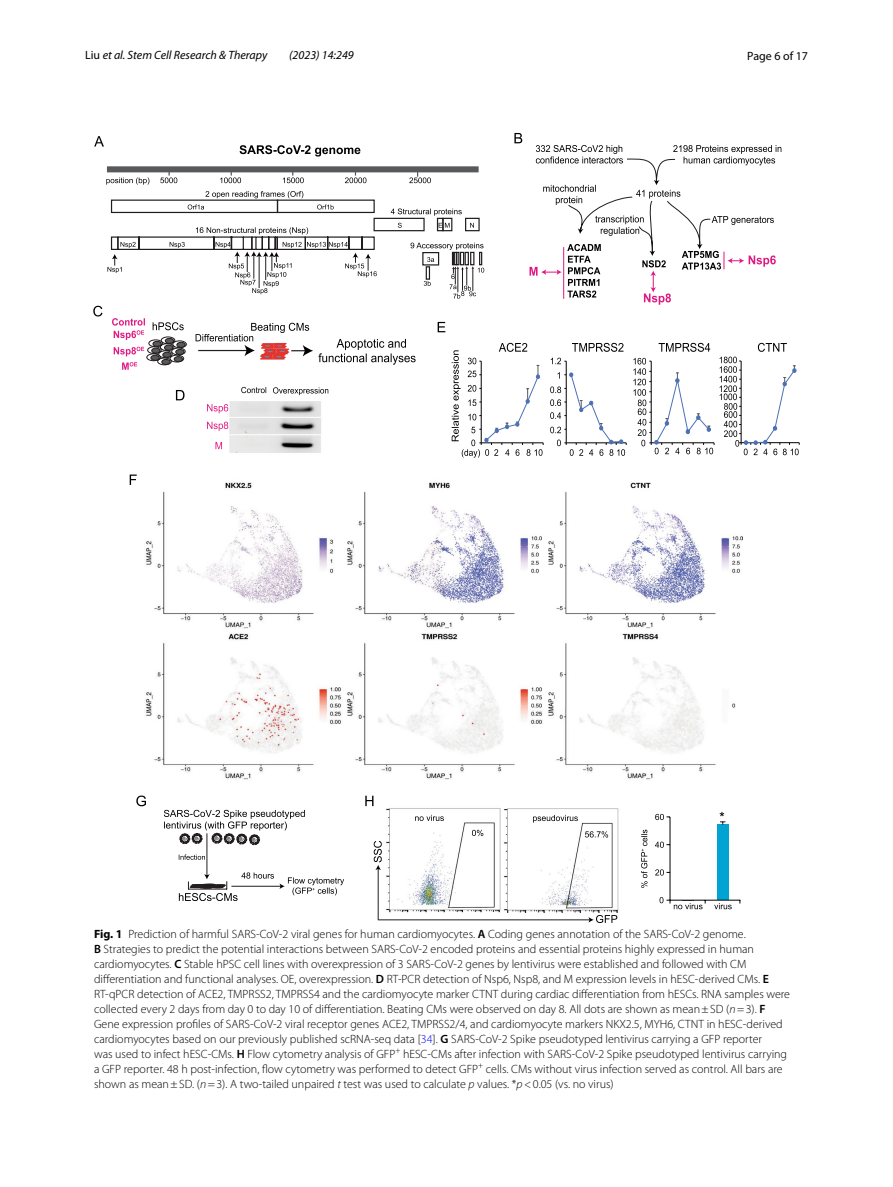
<style>
.page{position:relative;width:893px;height:1187px;background:#fff}
.page>*{position:absolute;margin:0;border:0;box-sizing:border-box;transform-origin:0 0}
.t1{font:300 12px/15px "Myriad Pro";color:#000}
.t2{font:italic 12px "Myriad Pro";color:#000}
.t3{font:12px "Myriad Pro";color:#000}
.s1{font-style:normal}
.s2{font-weight:700}
.s3{font-weight:600}
.s4{font-style:italic}
.s5{color:#00f}
</style>
<div class="page">
<img style="left:145px;top:402px;width:597px;height:510px">
<svg style="left:94px;top:136px;width:10px;height:10px"></svg>
<div style="left:107px;top:166px;width:372px;height:6px;background:#58595b"></div>
<svg style="left:240px;top:145px;width:120px;height:11px"></svg>
<svg style="left:106px;top:169px;width:71px;height:16px"></svg>
<svg style="left:220px;top:172px;width:21px;height:11px"></svg>
<svg style="left:283px;top:172px;width:21px;height:11px"></svg>
<svg style="left:345px;top:172px;width:21px;height:11px"></svg>
<svg style="left:409px;top:172px;width:22px;height:11px"></svg>
<div style="left:111px;top:199px;width:167px;height:14px;border:1px solid #211d1e"></div>
<svg style="left:188px;top:204px;width:16px;height:5px"></svg>
<div style="left:277px;top:199px;width:98px;height:14px;border:1px solid #211d1e"></div>
<svg style="left:317px;top:204px;width:17px;height:5px"></svg>
<svg style="left:205px;top:191px;width:98px;height:7px"></svg>
<svg style="left:107px;top:227px;width:270px;height:67px"></svg>
<div style="left:374px;top:218px;width:51px;height:13px;border:1px solid #211d1e"></div>
<svg style="left:398px;top:223px;width:4px;height:5px"></svg>
<div style="left:437px;top:218px;width:7px;height:13px;border:1px solid #211d1e"></div>
<div style="left:442px;top:218px;width:10px;height:13px;border:1px solid #211d1e"></div>
<svg style="left:439px;top:223px;width:11px;height:5px"></svg>
<div style="left:465px;top:218px;width:15px;height:13px;border:1px solid #211d1e"></div>
<svg style="left:470px;top:223px;width:4px;height:5px"></svg>
<svg style="left:391px;top:208px;width:71px;height:8px"></svg>
<svg style="left:411px;top:243px;width:73px;height:55px"></svg>
<svg style="left:514px;top:133px;width:8px;height:10px"></svg>
<svg style="left:93px;top:306px;width:10px;height:10px"></svg>
<svg style="left:438px;top:322px;width:7px;height:10px"></svg>
<svg style="left:176px;top:390px;width:9px;height:10px"></svg>
<svg style="left:452px;top:343px;width:348px;height:114px"></svg>
<svg style="left:529px;top:145px;width:252px;height:160px"></svg>
<hr style="left:563px;top:247px;width:1px;height:52px;background:#e01882">
<svg style="left:136px;top:795px;width:10px;height:11px"></svg>
<svg style="left:365px;top:795px;width:8px;height:11px"></svg>
<svg style="left:112px;top:318px;width:75px;height:52px"></svg>
<div style="left:174px;top:356px;width:8px;height:5px;background:#58595b;border-radius:50%"></div>
<div style="left:174px;top:356px;width:9px;height:6px;border:1px solid #211d1e;border-radius:50%"></div>
<svg style="left:130px;top:474px;width:7px;height:11px"></svg>
<hr style="left:207px;top:833px;width:1px;height:42px;background:#211d1e">
<svg style="left:179px;top:872px;width:165px;height:29px"></svg>
<svg style="left:179px;top:854px;width:26px;height:5px"></svg>
<svg style="left:164px;top:809px;width:141px;height:36px"></svg>
<div style="left:717px;top:824px;width:11px;height:76px;background:#00a3d1"></div>
<hr style="left:670px;top:816px;width:1px;height:84px;background:#010000">
<hr style="left:670px;top:899px;width:70px;height:1px;background:#010000">
<svg style="left:655px;top:869px;width:15px;height:6px"></svg>
<svg style="left:655px;top:841px;width:15px;height:6px"></svg>
<svg style="left:655px;top:813px;width:15px;height:7px"></svg>
<svg style="left:641px;top:829px;width:6px;height:58px"></svg>
<svg style="left:659px;top:897px;width:47px;height:12px"></svg>
<svg style="left:720px;top:811px;width:5px;height:13px"></svg>
<svg style="left:714px;top:903px;width:18px;height:6px"></svg>
<hr style="left:378px;top:919px;width:212px;height:1px;background:#211d1e">
<svg style="left:588px;top:915px;width:29px;height:7px"></svg>
<hr style="left:378px;top:868px;width:1px;height:52px;background:#211d1e">
<svg style="left:374px;top:840px;width:8px;height:30px"></svg>
<svg style="left:415px;top:814px;width:29px;height:7px"></svg>
<svg style="left:533px;top:814px;width:45px;height:8px"></svg>
<svg style="left:472px;top:829px;width:11px;height:7px"></svg>
<svg style="left:585px;top:831px;width:23px;height:6px"></svg>
<svg style="left:207px;top:404px;width:21px;height:9px"></svg>
<svg style="left:207px;top:421px;width:21px;height:10px"></svg>
<svg style="left:215px;top:442px;width:7px;height:7px"></svg>
<svg style="left:241px;top:387px;width:25px;height:6px"></svg>
<svg style="left:273px;top:387px;width:55px;height:8px"></svg>
<svg style="left:196px;top:323px;width:220px;height:42px"></svg>
<p class="t2" style="left:85px;top:48px;width:184px"><span class="s1">Liu</span> et al. Stem Cell Research &amp; Therapy</p>
<p class="t2" style="left:289px;top:48px;width:66px">(2023) 14:249</p>
<p class="t3" style="left:747px;top:48px;width:62px">Page 6 of 17</p>
<p class="t1" style="left:94px;top:926px;width:697px"><span class="s2">Fig. 1</span> Prediction of harmful SARS-CoV-2 viral genes for human cardiomyocytes. <span class="s3">A</span> Coding genes annotation of the SARS-CoV-2 genome.<br><span class="s3">B</span> Strategies to predict the potential interactions between SARS-CoV-2 encoded proteins and essential proteins highly expressed in human cardiomyocytes. <span class="s3">C</span> Stable hPSC cell lines with overexpression of 3 SARS-CoV-2 genes by lentivirus were established and followed with CM differentiation and functional analyses. OE, overexpression. <span class="s3">D</span> RT-PCR detection of Nsp6, Nsp8, and M expression levels in hESC-derived CMs. <span class="s3">E </span>RT-qPCR detection of ACE2, TMPRSS2, TMPRSS4 and the cardiomyocyte marker CTNT during cardiac differentiation from hESCs. RNA samples were collected every 2 days from day 0 to day 10 of differentiation. Beating CMs were observed on day 8. All dots are shown as mean±SD (<span class="s4">n</span>=3). <span class="s3">F </span>Gene expression profiles of SARS-CoV-2 viral receptor genes ACE2, TMPRSS2/4, and cardiomyocyte markers NKX2.5, MYH6, CTNT in hESC-derived cardiomyocytes based on our previously published scRNA-seq data [<span class="s5">34</span>]. <span class="s3">G</span> SARS-CoV-2 Spike pseudotyped lentivirus carrying a GFP reporter<br>was used to infect hESC-CMs. <span class="s3">H</span> Flow cytometry analysis of -GFP<sup>+</sup> hESC-CMs after infection with SARS-CoV-2 Spike pseudotyped lentivirus carrying a GFP reporter. 48 h post-infection, flow cytometry was performed to detect GFP<sup>+</sup> cells. CMs without virus infection served as control. All bars are shown as mean±SD. (<span class="s4">n</span>=3). A two-tailed unpaired <span class="s4">t</span> test was used to calculate <span class="s4">p</span> values. *<span class="s4">p</span>&lt;0.05 (vs. no virus)</p>
</div>
